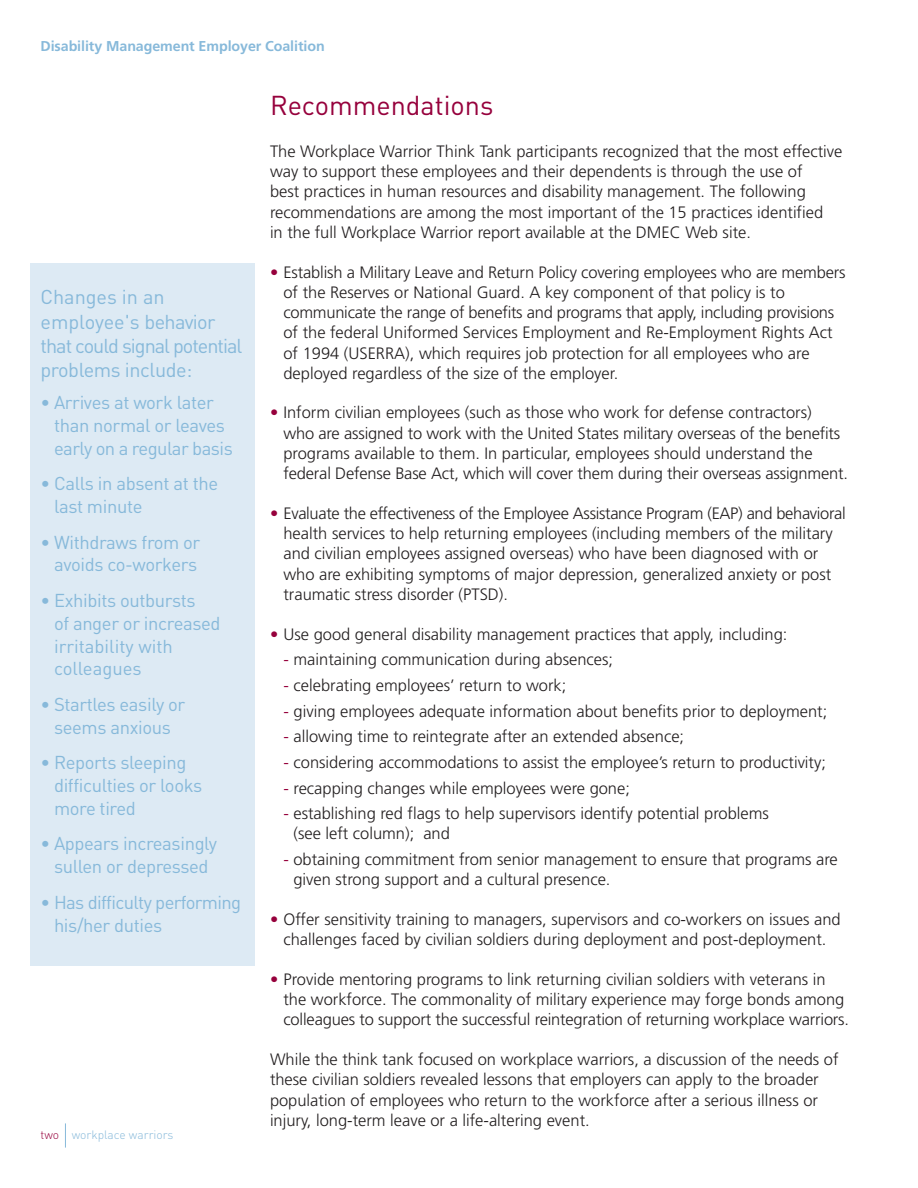
<style>
.page{position:relative;width:918px;height:1188px;background:#fff}
.page>*{position:absolute;margin:0;border:0;box-sizing:border-box;transform-origin:0 0}
.t1{font:27px "DIN";color:#96013c}
.t2{font:19.8px/24.2px "DIN";letter-spacing:-.035em;color:#87b9da}
.t3{font:18.45px/22.6px "DIN";letter-spacing:-.02em;color:#87b9da}
.t4{font:300 16.5px/20.2px "Frutiger";color:#231f20}
.t5{font:700 14.25px "Frutiger";letter-spacing:-.005em;color:#87b9da}
.t6{font:300 12px "DIN";color:#87b9da}
.s1{color:#96013c}
</style>
<div class="page">
<div style="left:30px;top:263px;width:224px;height:703px;background:#ddeaf4"></div>
<svg style="left:65px;top:1123px;width:1px;height:25px"></svg>
<p class="t5" style="left:40px;top:40px;width:286px">Disability Management Employer Coalition</p>
<p class="t2" style="left:40px;top:285px;width:204px">Changes in an employee's behavior that could signal potential problems include:</p>
<p class="t3" style="left:54px;top:391px;width:180px;text-indent:-14px">• Arrives at work later than normal or leaves early on a regular basis</p>
<p class="t3" style="left:54px;top:472px;width:166px;text-indent:-14px">• Calls in absent at the last minute</p>
<p class="t3" style="left:40px;top:530px;width:161px;text-align:center">• Withdraws from or avoids co-workers</p>
<p class="t3" style="left:54px;top:589px;width:168px;text-indent:-14px">• Exhibits outbursts<br>of anger or increased irritability with colleagues</p>
<p class="t3" style="left:40px;top:692px;width:146px;text-align:center">• Startles easily or seems anxious</p>
<p class="t3" style="left:54px;top:751px;width:150px;text-indent:-14px">• Reports sleeping difficulties or looks more tired</p>
<p class="t3" style="left:40px;top:832px;width:178px;text-align:center">• Appears increasingly sullen or depressed</p>
<p class="t3" style="left:54px;top:890px;width:189px;text-indent:-14px">• Has difficulty performing his/her duties</p>
<p class="t6" style="left:40px;top:1127px;width:135px"><span class="s1">two</span> workplace warriors</p>
<h1 class="t1" style="left:270px;top:89px;width:225px">Recommendations</h1>
<p class="t4" style="left:270px;top:142px;width:574px">The Workplace Warrior Think Tank participants recognized that the most effective way to support these employees and their dependents is through the use of<br>best practices in human resources and disability management. The following recommendations are among the most important of the 15 practices identified<br>in the full Workplace Warrior report available at the DMEC Web site.</p>
<p class="t4" style="left:283px;top:263px;width:564px;text-indent:-13px"><span class="s1">•</span> Establish a Military Leave and Return Policy covering employees who are members of the Reserves or National Guard. A key component of that policy is to communicate the range of benefits and programs that apply, including provisions of the federal Uniformed Services Employment and Re-Employment Rights Act of 1994 (USERRA), which requires job protection for all employees who are deployed regardless of the size of the employer.</p>
<p class="t4" style="left:283px;top:404px;width:566px;text-indent:-13px"><span class="s1">•</span> Inform civilian employees (such as those who work for defense contractors)<br>who are assigned to work with the United States military overseas of the benefits programs available to them. In particular, employees should understand the federal Defense Base Act, which will cover them during their overseas assignment.</p>
<p class="t4" style="left:283px;top:504px;width:564px;text-indent:-13px"><span class="s1">•</span> Evaluate the effectiveness of the Employee Assistance Program (EAP) and behavioral health services to help returning employees (including members of the military and civilian employees assigned overseas) who have been diagnosed with or who are exhibiting symptoms of major depression, generalized anxiety or post traumatic stress disorder (PTSD).</p>
<p class="t4" style="left:270px;top:625px;width:519px"><span class="s1">•</span> Use good general disability management practices that apply, including:</p>
<p class="t4" style="left:283px;top:651px;width:331px"><span class="s1">-</span> maintaining communication during absences;</p>
<p class="t4" style="left:283px;top:676px;width:284px"><span class="s1">-</span> celebrating employees’ return to work;</p>
<p class="t4" style="left:283px;top:702px;width:545px"><span class="s1">-</span> giving employees adequate information about benefits prior to deployment;</p>
<p class="t4" style="left:283px;top:728px;width:402px"><span class="s1">-</span> allowing time to reintegrate after an extended absence;</p>
<p class="t4" style="left:283px;top:753px;width:544px"><span class="s1">-</span> considering accommodations to assist the employee’s return to productivity;</p>
<p class="t4" style="left:283px;top:779px;width:348px"><span class="s1">-</span> recapping changes while employees were gone;</p>
<p class="t4" style="left:293px;top:805px;width:477px;text-indent:-10px"><span class="s1">-</span> establishing red flags to help supervisors identify potential problems (see left column); and</p>
<p class="t4" style="left:293px;top:850px;width:546px;text-indent:-10px"><span class="s1">-</span> obtaining commitment from senior management to ensure that programs are given strong support and a cultural presence.</p>
<p class="t4" style="left:270px;top:910px;width:572px;text-align:center"><span class="s1">•</span> Offer sensitivity training to managers, supervisors and co-workers on issues and challenges faced by civilian soldiers during deployment and post-deployment.</p>
<p class="t4" style="left:283px;top:970px;width:567px;text-indent:-13px"><span class="s1">•</span> Provide mentoring programs to link returning civilian soldiers with veterans in the workforce. The commonality of military experience may forge bonds among colleagues to support the successful reintegration of returning workplace warriors.</p>
<p class="t4" style="left:270px;top:1051px;width:570px">While the think tank focused on workplace warriors, a discussion of the needs of these civilian soldiers revealed lessons that employers can apply to the broader population of employees who return to the workforce after a serious illness or injury, long-term leave or a life-altering event.</p>
</div>
